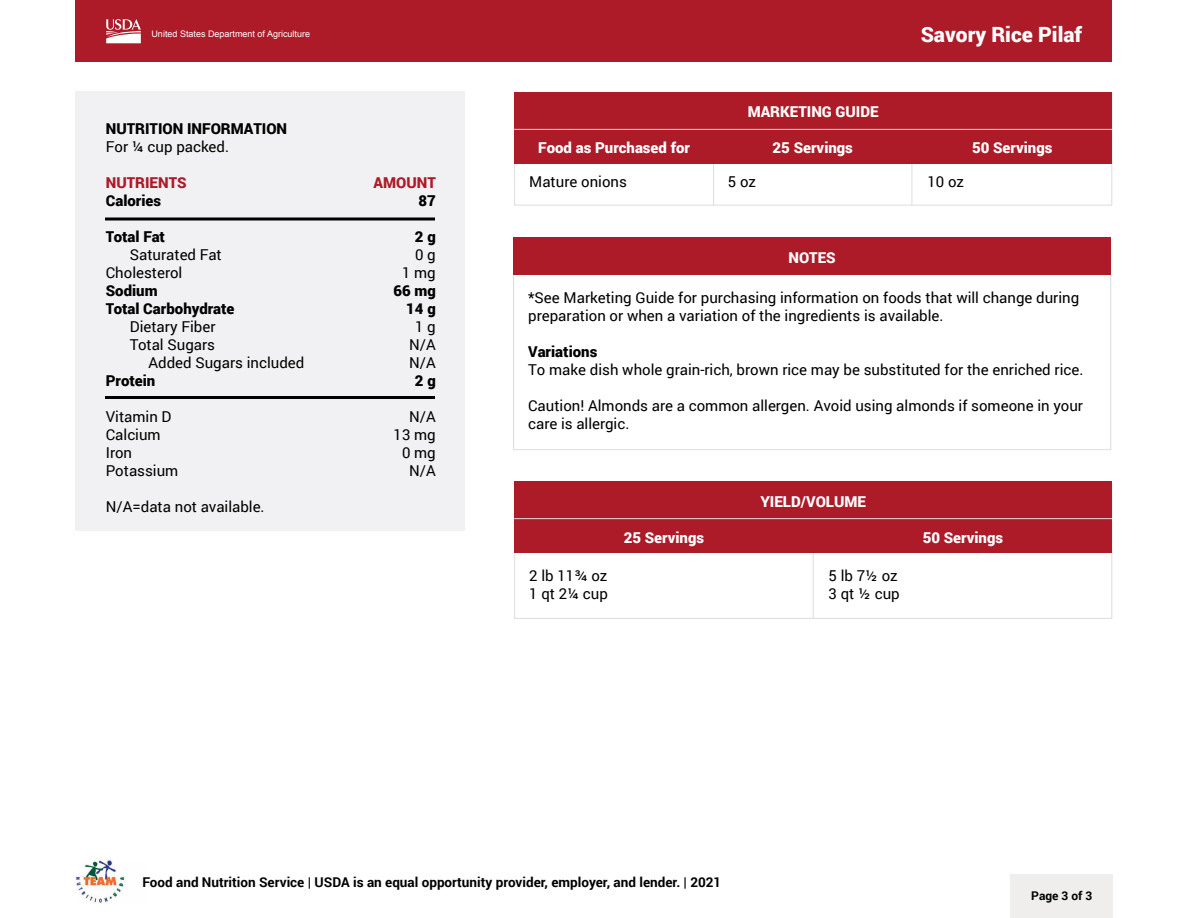
<style>
.page{position:relative;width:1188px;height:918px;background:#fff}
.page>*{position:absolute;margin:0;border:0;box-sizing:border-box;transform-origin:0 0}
.t1{font:900 21px "Roboto";color:#fff}
.t2{font:15px/18px "Roboto";color:#000}
.t3{font:900 15px/18px "Roboto";color:#000}
.t4{font:900 15px "Roboto";color:#fff}
.t5{font:900 15px "Roboto";color:#ad1a28}
.t6{font:700 13.5px "Roboto";color:#000}
.t7{font:700 12px "Roboto";color:#000}
.t8{font:9px "Arial";color:#fff}
.s1{font-weight:400}
.s2{font-weight:900}
</style>
<div class="page">
<img style="left:76px;top:860px;width:49px;height:43px">
<div style="left:1011px;top:874px;width:102px;height:44px;background:#efeeed"></div>
<div style="left:76px;top:0;width:1036px;height:61px;background:#ad1a28"></div>
<svg style="left:106px;top:19px;width:35px;height:24px"></svg>
<svg style="left:514px;top:484px;width:599px;height:135px"></svg>
<svg style="left:514px;top:93px;width:599px;height:113px"></svg>
<hr style="left:713px;top:129px;width:1px;height:76px;background:#dedddc">
<hr style="left:912px;top:129px;width:1px;height:76px;background:#dedddc">
<svg style="left:513px;top:274px;width:598px;height:176px"></svg>
<div style="left:76px;top:92px;width:389px;height:439px;background:#f1f1f3"></div>
<div style="left:514px;top:92px;width:598px;height:72px;background:#ad1a28"></div>
<hr style="left:514px;top:129px;width:598px;height:1px;background:#dedddc">
<hr style="left:105px;top:218px;width:330px;height:2px;background:#000">
<hr style="left:105px;top:396px;width:330px;height:3px;background:#000">
<hr style="left:813px;top:519px;width:1px;height:100px;background:#dedddc">
<div style="left:513px;top:237px;width:598px;height:37px;background:#ad1a28"></div>
<div style="left:514px;top:481px;width:598px;height:72px;background:#ad1a28"></div>
<hr style="left:514px;top:518px;width:598px;height:1px;background:#dedddc">
<p class="t8" style="left:152px;top:27px;width:160px">United States Department of Agriculture</p>
<p class="t3" style="left:106px;top:119px;width:183px">NUTRITION INFORMATION<br><span class="s1">For ¼ cup packed.</span></p>
<p class="t5" style="left:106px;top:172px;width:82px">NUTRIENTS</p>
<p class="t5" style="left:374px;top:172px;width:64px">AMOUNT</p>
<p class="t3" style="left:106px;top:191px;width:57px">Calories</p>
<p class="t3" style="left:418px;top:191px;width:19px">87</p>
<p class="t3" style="left:106px;top:227px;width:61px">Total Fat</p>
<p class="t3" style="left:415px;top:227px;width:22px">2g</p>
<p class="t2" style="left:130px;top:245px;width:93px">Saturated Fat</p>
<p class="t2" style="left:415px;top:245px;width:22px">0 g</p>
<p class="t2" style="left:106px;top:263px;width:78px">Cholesterol</p>
<p class="t2" style="left:402px;top:263px;width:35px">1 mg</p>
<p class="t3" style="left:106px;top:281px;width:53px">Sodium</p>
<p class="t3" style="left:393px;top:281px;width:44px">66 mg</p>
<p class="t3" style="left:106px;top:299px;width:130px">Total Carbohydrate</p>
<p class="t3" style="left:406px;top:299px;width:31px">14 g</p>
<p class="t2" style="left:130px;top:317px;width:87px">Dietary Fiber</p>
<p class="t2" style="left:415px;top:317px;width:22px">1 g</p>
<p class="t2" style="left:130px;top:335px;width:87px">Total Sugars</p>
<p class="t2" style="left:409px;top:335px;width:28px">N/A</p>
<p class="t2" style="left:148px;top:353px;width:157px">Added Sugars included</p>
<p class="t2" style="left:409px;top:353px;width:28px">N/A</p>
<p class="t3" style="left:106px;top:371px;width:51px">Protein</p>
<p class="t3" style="left:415px;top:371px;width:22px">2g</p>
<p class="t2" style="left:106px;top:407px;width:67px">Vitamin D</p>
<p class="t2" style="left:409px;top:407px;width:28px">N/A</p>
<p class="t2" style="left:106px;top:425px;width:56px">Calcium</p>
<p class="t2" style="left:394px;top:425px;width:44px">13 mg</p>
<p class="t2" style="left:106px;top:443px;width:28px">Iron</p>
<p class="t2" style="left:402px;top:443px;width:35px">0 mg</p>
<p class="t2" style="left:106px;top:461px;width:74px">Potassium</p>
<p class="t2" style="left:409px;top:461px;width:28px">N/A</p>
<p class="t2" style="left:106px;top:497px;width:160px">N/A=data not available.</p>
<p class="t4" style="left:748px;top:102px;width:132px">MARKETING GUIDE</p>
<h1 class="t1" style="left:921px;top:19px;width:163px">Savory Rice Pilaf</h1>
<p class="t4" style="left:538px;top:137px;width:154px">Food as Purchased for</p>
<p class="t4" style="left:773px;top:137px;width:82px">25 Servings</p>
<p class="t4" style="left:972px;top:137px;width:82px">50 Servings</p>
<p class="t2" style="left:529px;top:172px;width:99px">Mature onions</p>
<p class="t2" style="left:728px;top:172px;width:30px">5 oz</p>
<p class="t2" style="left:927px;top:172px;width:38px">10 oz</p>
<p class="t4" style="left:788px;top:247px;width:49px">NOTES</p>
<p class="t2" style="left:528px;top:288px;width:553px">*See Marketing Guide for purchasing information on foods that will change during preparation or when a variation of the ingredients is available.</p>
<p class="t2" style="left:528px;top:342px;width:557px"><span class="s2">Variations<br></span>To make dish whole grain-rich, brown rice may be substituted for the enriched rice.</p>
<p class="t2" style="left:528px;top:396px;width:556px">Caution! Almonds are a common allergen. Avoid using almonds if someone in your care is allergic.</p>
<p class="t4" style="left:760px;top:491px;width:107px">YIELD/VOLUME</p>
<p class="t4" style="left:624px;top:527px;width:82px">25 Servings</p>
<p class="t4" style="left:923px;top:527px;width:82px">50 Servings</p>
<p class="t2" style="left:529px;top:566px;width:80px">2 lb 11¾ oz</p>
<p class="t2" style="left:829px;top:566px;width:71px">5 lb 7½ oz</p>
<p class="t2" style="left:529px;top:584px;width:80px">1 qt 2¼ cup</p>
<p class="t2" style="left:829px;top:584px;width:73px">3 qt ½ cup</p>
<p class="t6" style="left:142px;top:873px;width:580px">Food and Nutrition Service | USDA is an equal opportunity provider, employer, and lender. | 2021</p>
<p class="t7" style="left:1031px;top:887px;width:63px">Page 3 of 3</p>
</div>
